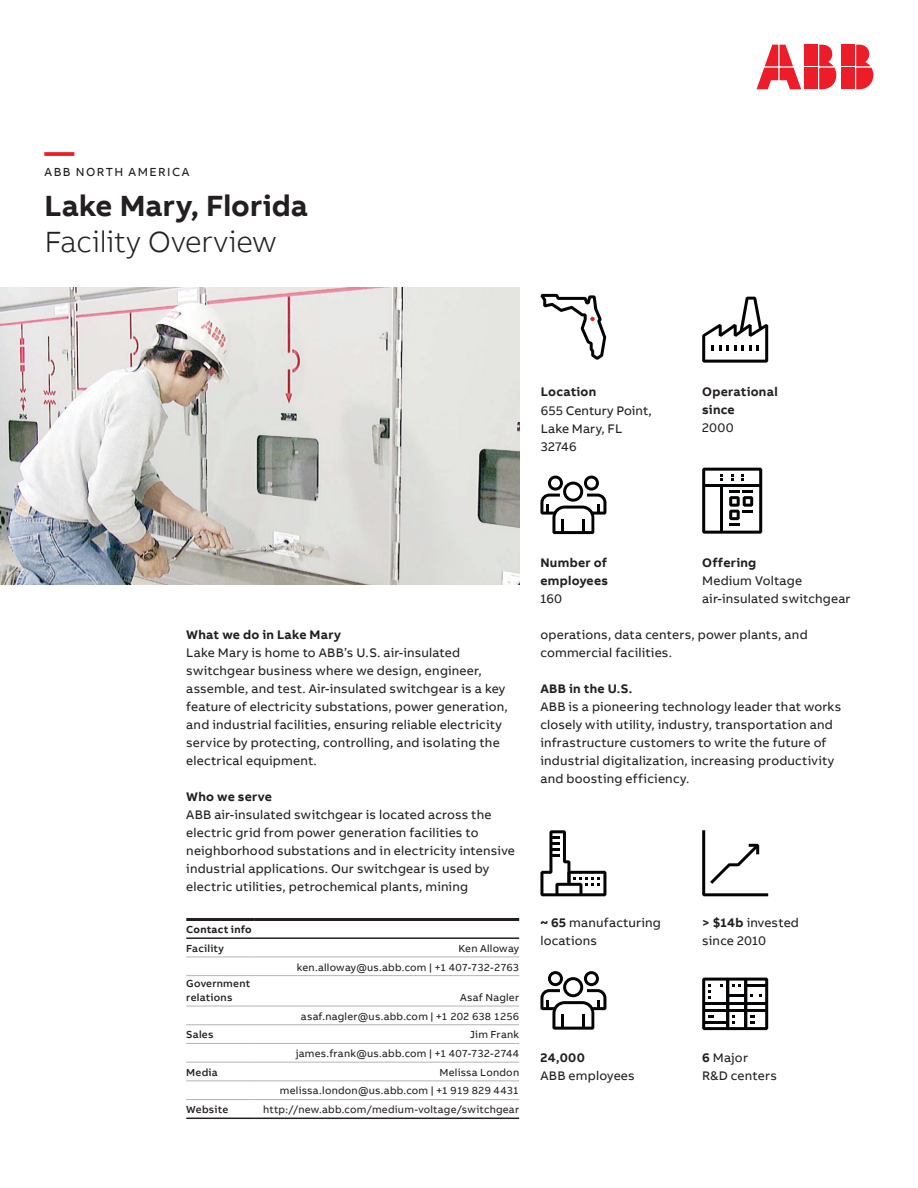
<style>
.page{position:relative;width:918px;height:1188px;background:#fff}
.page>*{position:absolute;margin:0;border:0;box-sizing:border-box;transform-origin:0 0}
.Headline_M_20pt_24pt{font:700 30px "AB Bvoice";letter-spacing:.005em;color:#231f20}
.Subheadline_M_20pt_2{font:300 30px "AB Bvoice";letter-spacing:-.005em;color:#231f20}
.Headline_M_20pt_24pt-2{font:700 30px "AB Bvoice";color:#ed1c29}
.Copytext_8_5pt_12pt{font:12.75px/18px "AB Bvoice";letter-spacing:.015em;color:#231f20}
.Paragraph_Title_8_5p{font:12.75px/18px "AB Bvoice";letter-spacing:.015em;color:#231f20}
.Paragraph_Title_8_5p-2{font:700 12.75px/18px "AB Bvoice";letter-spacing:.02em;color:#231f20}
.Copytext_8_5pt_12pt-2{font:700 12.75px "AB Bvoice";letter-spacing:.02em;color:#231f20}
.Category_M_8pt_9_6pt{font:12px "AB Bvoice";letter-spacing:.12em;color:#231f20}
.Table_Content_Right{font:10.5px "AB Bvoice";letter-spacing:.02em;color:#231f20}
.Table_Content_Left_7{font:500 10.5px/13.5px "AB Bvoice";letter-spacing:.025em;color:#231f20}
.Table_Title_Left_7pt{font:700 10.5px "AB Bvoice";letter-spacing:.02em;color:#231f20}
.s1{font-weight:700}
</style>
<div class="page">
<img style="left:0;top:288px;width:519px;height:296px">
<div style="left:842px;top:45px;width:13px;height:21px;background:#ed1c29"></div>
<div style="left:842px;top:68px;width:13px;height:21px;background:#ed1c29"></div>
<svg style="left:856px;top:45px;width:17px;height:44px"></svg>
<svg style="left:757px;top:45px;width:44px;height:44px"></svg>
<div style="left:805px;top:45px;width:13px;height:21px;background:#ed1c29"></div>
<div style="left:805px;top:68px;width:13px;height:21px;background:#ed1c29"></div>
<svg style="left:819px;top:45px;width:17px;height:44px"></svg>
<hr style="left:186px;top:937px;width:69px;height:2px;background:#231f20">
<hr style="left:255px;top:937px;width:264px;height:2px;background:#231f20">
<hr style="left:186px;top:918px;width:69px;height:3px;background:#231f20">
<hr style="left:255px;top:918px;width:264px;height:3px;background:#231f20">
<hr style="left:186px;top:1118px;width:69px;height:1px;background:#231f20">
<hr style="left:255px;top:1118px;width:264px;height:1px;background:#231f20">
<hr style="left:186px;top:957px;width:69px;height:1px;background:#b2b4b6">
<hr style="left:255px;top:957px;width:264px;height:1px;background:#b2b4b6">
<hr style="left:186px;top:975px;width:69px;height:1px;background:#b2b4b6">
<hr style="left:255px;top:975px;width:264px;height:1px;background:#b2b4b6">
<hr style="left:186px;top:1006px;width:69px;height:1px;background:#b2b4b6">
<hr style="left:255px;top:1006px;width:264px;height:1px;background:#b2b4b6">
<hr style="left:186px;top:1024px;width:69px;height:1px;background:#b2b4b6">
<hr style="left:255px;top:1024px;width:264px;height:1px;background:#b2b4b6">
<hr style="left:186px;top:1043px;width:69px;height:1px;background:#b2b4b6">
<hr style="left:255px;top:1043px;width:264px;height:1px;background:#b2b4b6">
<hr style="left:186px;top:1062px;width:69px;height:1px;background:#b2b4b6">
<hr style="left:255px;top:1062px;width:264px;height:1px;background:#b2b4b6">
<hr style="left:186px;top:1080px;width:69px;height:1px;background:#b2b4b6">
<hr style="left:255px;top:1080px;width:264px;height:1px;background:#b2b4b6">
<hr style="left:186px;top:1099px;width:69px;height:1px;background:#b2b4b6">
<hr style="left:255px;top:1099px;width:264px;height:1px;background:#b2b4b6">
<svg style="left:540px;top:971px;width:66px;height:59px"></svg>
<svg style="left:702px;top:830px;width:66px;height:66px"></svg>
<svg style="left:702px;top:978px;width:66px;height:52px"></svg>
<svg style="left:540px;top:830px;width:66px;height:66px"></svg>
<svg style="left:540px;top:476px;width:66px;height:58px"></svg>
<svg style="left:702px;top:297px;width:66px;height:66px"></svg>
<svg style="left:702px;top:468px;width:60px;height:66px"></svg>
<svg style="left:540px;top:294px;width:66px;height:66px"></svg>
<p class="Headline_M_20pt_24pt-2" style="left:45px;top:132px;width:31px">—</p>
<p class="Category_M_8pt_9_6pt" style="left:45px;top:165px;width:146px">ABB NORTH AMERICA</p>
<p class="Headline_M_20pt_24pt" style="left:45px;top:186px;width:265px">Lake Mary, Florida</p>
<p class="Subheadline_M_20pt_2" style="left:45px;top:224px;width:233px">Facility Overview</p>
<p class="Paragraph_Title_8_5p-2" style="left:541px;top:382px;width:57px">Location</p>
<p class="Copytext_8_5pt_12pt" style="left:541px;top:402px;width:112px">655 Century Point,<br>Lake Mary, FL</p>
<p class="Copytext_8_5pt_12pt" style="left:541px;top:438px;width:37px">32746</p>
<p class="Paragraph_Title_8_5p-2" style="left:702px;top:382px;width:77px">Operational since</p>
<p class="Paragraph_Title_8_5p" style="left:702px;top:418px;width:33px">2000</p>
<p class="Copytext_8_5pt_12pt-2" style="left:186px;top:626px;width:156px">What we do in Lake Mary</p>
<p class="Copytext_8_5pt_12pt" style="left:186px;top:643px;width:323px">Lake Mary is home to ABB’s U.S. air-insulated switchgear business where we design, engineer, assemble, and test. Air-insulated switchgear is a key feature of electricity substations, power generation, and industrial facilities, ensuring reliable electricity service by protecting, controlling, and isolating the electrical equipment.</p>
<p class="Paragraph_Title_8_5p-2" style="left:186px;top:787px;width:87px">Who we serve</p>
<p class="Copytext_8_5pt_12pt" style="left:186px;top:805px;width:330px">ABB air-insulated switchgear is located across the electric grid from power generation facilities to neighborhood substations and in electricity intensive industrial applications. Our switchgear is used by electric utilities, petrochemical plants, mining</p>
<p class="Table_Title_Left_7pt" style="left:186px;top:923px;width:67px">Contact info</p>
<p class="Table_Content_Left_7" style="left:186px;top:942px;width:39px">Facility</p>
<p class="Table_Content_Right" style="left:458px;top:942px;width:62px">Ken Alloway</p>
<p class="Table_Content_Right" style="left:297px;top:961px;width:224px">ken.alloway@us.abb.com | +1 407-732-2763</p>
<p class="Table_Content_Left_7" style="left:186px;top:977px;width:65px">Government relations</p>
<p class="Table_Content_Right" style="left:460px;top:991px;width:61px">Asaf Nagler</p>
<p class="Table_Content_Right" style="left:301px;top:1010px;width:220px">asaf.nagler@us.abb.com | +1 202 638 1256</p>
<p class="Table_Content_Left_7" style="left:186px;top:1028px;width:29px">Sales</p>
<p class="Table_Content_Right" style="left:470px;top:1028px;width:50px">Jim Frank</p>
<p class="Table_Content_Right" style="left:296px;top:1047px;width:225px">james.frank@us.abb.com | +1 407-732-2744</p>
<p class="Table_Content_Left_7" style="left:186px;top:1066px;width:33px">Media</p>
<p class="Table_Content_Right" style="left:440px;top:1066px;width:81px">Melissa London</p>
<p class="Table_Content_Right" style="left:280px;top:1085px;width:241px">melissa.london@us.abb.com | +1 919 829 4431</p>
<p class="Table_Content_Left_7" style="left:186px;top:1103px;width:43px">Website</p>
<p class="Table_Content_Right" style="left:263px;top:1103px;width:258px">http://new.abb.com/medium-voltage/switchgear</p>
<p class="Paragraph_Title_8_5p-2" style="left:540px;top:553px;width:69px">Number of employees</p>
<p class="Copytext_8_5pt_12pt" style="left:540px;top:589px;width:23px">160</p>
<p class="Paragraph_Title_8_5p-2" style="left:702px;top:553px;width:56px">Offering</p>
<p class="Paragraph_Title_8_5p" style="left:702px;top:571px;width:101px">Medium Voltage</p>
<p class="Paragraph_Title_8_5p" style="left:702px;top:589px;width:150px">air-insulated switchgear</p>
<p class="Copytext_8_5pt_12pt" style="left:540px;top:625px;width:269px">operations, data centers, power plants, and commercial facilities.</p>
<p class="Paragraph_Title_8_5p-2" style="left:540px;top:679px;width:93px">ABB in the U.S.</p>
<p class="Copytext_8_5pt_12pt" style="left:540px;top:697px;width:302px">ABB is a pioneering technology leader that works closely with utility, industry, transportation and infrastructure customers to write the future of industrial digitalization, increasing productivity and boosting efficiency.</p>
<p class="Paragraph_Title_8_5p" style="left:540px;top:913px;width:122px"><span class="s1">~ 65</span> manufacturing locations</p>
<p class="Paragraph_Title_8_5p" style="left:702px;top:913px;width:98px"><span class="s1">&gt; $14b</span> invested since 2010</p>
<p class="Paragraph_Title_8_5p" style="left:540px;top:1048px;width:96px"><span class="s1">24,000<br></span>ABB employees</p>
<p class="Paragraph_Title_8_5p" style="left:702px;top:1048px;width:76px"><span class="s1">6</span> Major<br>R&amp;D centers</p>
</div>
